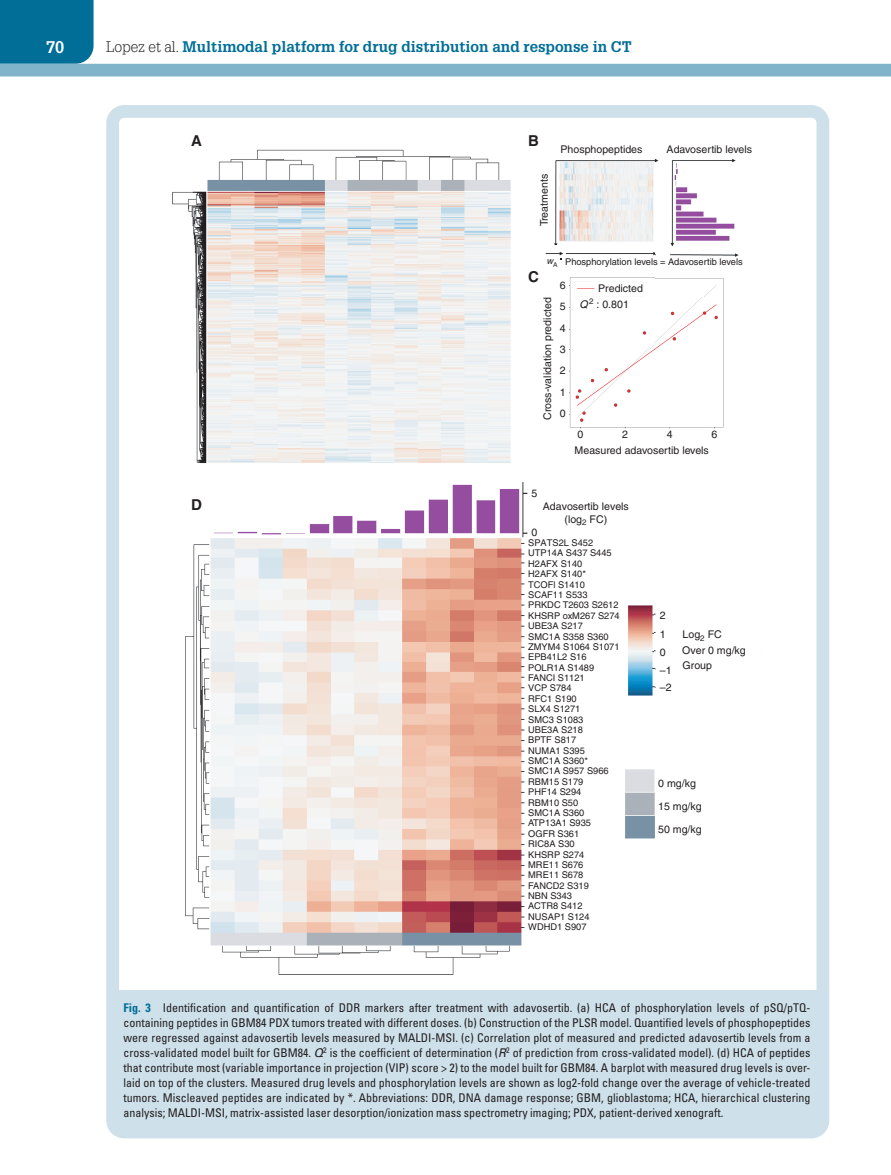
<style>
.page{position:relative;width:891px;height:1175px;background:#fff}
.page>*{position:absolute;margin:0;border:0;box-sizing:border-box;transform-origin:0 0}
.t1{font:700 16.5px "Glypha LT Std";color:#fff}
.t2{font:700 15px "Glypha LT Std";color:#006e96}
.t3{font:700 15px "Helvetica";color:#231f20}
.t4{font:condensed 12px/15px "Univers LT Std";color:#231f20;text-align:justify}
.t5{font:10.65px/21.5px "Helvetica";color:#231f20}
.t6{font:9.3px/10.4px "Helvetica";color:#231f20}
.t7{font:italic 9.3px "Helvetica";color:#231f20}
.s1{font-weight:300;color:#231f20}
.s2{font-style:italic}
.s3{font-weight:700;color:#006e96}
.s4{font-style:italic;font-stretch:normal}
</style>
<div class="page">
<div style="left:0;top:0;width:94px;height:64px;background:#006e96"></div>
<div style="left:0;top:64px;width:891px;height:12px;background:#7fb4ca"></div>
<div style="left:115px;top:990px;width:706px;height:135px;background:#cee0ea"></div>
<img style="left:173px;top:149px;width:566px;height:825px">
<div style="left:106px;top:105px;width:723px;height:1033px;border:13px solid #cee0ea;border-radius:12px"></div>
<h1 class="t1" style="left:46px;top:37px;width:20px">70</h1>
<p class="t2" style="left:106px;top:37px;width:527px"><span class="s1">Lopez et al.</span> Multimodal platform for drug distribution and response in CT</p>
<p class="t3" style="left:191px;top:132px;width:12px">A</p>
<p class="t3" style="left:528px;top:132px;width:12px">B</p>
<p class="t5" style="left:533px;top:226px;width:54px;rotate:-90deg">Treatments</p>
<p class="t5" style="left:561px;top:138px;width:83px">Phosphopeptides</p>
<p class="t5" style="left:667px;top:138px;width:87px">Adavosertib levels</p>
<p class="t7" style="left:546px;top:255px;width:13px">w<sub>A</sub></p>
<p class="t6" style="left:565px;top:257px;width:179px">Phosphorylation levels = Adavosertib levels</p>
<p class="t3" style="left:528px;top:268px;width:12px">C</p>
<p class="t5" style="left:560px;top:274px;width:7px">6</p>
<p class="t5" style="left:579px;top:280px;width:65px;line-height:16.2px;text-indent:19px">Predicted<br><span class="s2">Q</span><sup>2</sup> : 0.801</p>
<p class="t5" style="left:537px;top:420px;width:124px;rotate:-90deg">Cross-validation predicted</p>
<p class="t5" style="left:560px;top:295px;width:7px">5</p>
<p class="t5" style="left:560px;top:317px;width:7px;text-align:justify">4<br>3<br>2<br>1<br>0</p>
<p class="t5" style="left:578px;top:423px;width:7px">0</p>
<p class="t5" style="left:622px;top:423px;width:7px">2</p>
<p class="t5" style="left:667px;top:423px;width:7px">4</p>
<p class="t5" style="left:712px;top:423px;width:7px">6</p>
<p class="t3" style="left:191px;top:495px;width:12px">D</p>
<p class="t5" style="left:531px;top:482px;width:7px">5</p>
<p class="t5" style="left:575px;top:439px;width:136px">Measured adavosertib levels</p>
<p class="t5" style="left:543px;top:500px;width:88px;line-height:12.8px;text-align:center">Adavosertib levels (log<sub>2</sub> FC)</p>
<p class="t5" style="left:531px;top:521px;width:7px">0</p>
<p class="t6" style="left:528px;top:537px;width:85px">SPATS2L S452<br>UTP14A S437 S445</p>
<p class="t6" style="left:528px;top:558px;width:56px">H2AFX S140</p>
<p class="t6" style="left:528px;top:579px;width:58px">TCOFl S1410</p>
<p class="t6" style="left:528px;top:569px;width:59px">H2AFX S140*</p>
<p class="t6" style="left:528px;top:589px;width:61px">SCAF11 S533</p>
<p class="t6" style="left:528px;top:620px;width:56px">UBE3A S217</p>
<p class="t6" style="left:528px;top:652px;width:82px">EPB41L2 S16<br>POLR1A S1489<br>FANCI S1121<br>VCP S784<br>RFC1 S190<br>SLX4 S1271<br>SMC3 S1083<br>UBE3A S218<br>BPTF S817<br>NUMA1 S395<br>SMC1A S360*<br>SMC1A S957 S966<br>RBM15 S179<br>PHF14 S294<br>RBM10 S50<br>SMC1A S360<br>ATP13A1 S935</p>
<p class="t6" style="left:528px;top:600px;width:92px">PRKDC T2603 S2612</p>
<p class="t6" style="left:528px;top:610px;width:93px">KHSRP oxM267 S274</p>
<p class="t6" style="left:528px;top:631px;width:82px">SMC1A S358 S360</p>
<p class="t6" style="left:528px;top:641px;width:93px">ZMYM4 S1064 S1071</p>
<p class="t6" style="left:528px;top:828px;width:63px">OGFR S361<br>RIC8A S30<br>KHSRP S274<br>MRE11 S676<br>MRE11 S678<br>FANCD2 S319<br>NBN S343<br>ACTR8 S412<br>NUSAP1 S124<br>WDHD1 S907</p>
<p class="t5" style="left:660px;top:606px;width:8px;line-height:18.1px">2<br>1</p>
<p class="t5" style="left:660px;top:641px;width:7px">0</p>
<p class="t5" style="left:660px;top:661px;width:13px;line-height:17.1px">–1 –2</p>
<p class="t5" style="left:683px;top:623px;width:41px">Log<sub>2</sub> FC</p>
<p class="t5" style="left:682px;top:639px;width:65px">Over 0 mg/kg</p>
<p class="t5" style="left:683px;top:655px;width:31px">Group</p>
<p class="t5" style="left:658px;top:772px;width:45px;line-height:22.6px">0 mg/kg<br>15 mg/kg<br>50 mg/kg</p>
<p class="t4" style="left:124px;top:1000px;width:689px"><span class="s3">Fig. 3</span> Identification and quantification of DDR markers after treatment with adavosertib. (a) HCA of phosphorylation levels of pSQ/pTQ&shy;containing peptides in GBM84 PDX tumors treated with different doses. (b) Construction of the PLSR model. Quantified levels of phosphopeptides were regressed against adavosertib levels measured by MALDI-MSI. (c) Correlation plot of measured and predicted adavosertib levels from a cross-validated model built for GBM84. <span class="s4">Q</span><sup>2</sup> is the coefficient of determination (<span class="s4">R</span><sup>2</sup> of prediction from cross-validated model). (d) HCA of peptides that contribute most (variable importance in projection (VIP) score &gt; 2) to the model built for GBM84. A barplot with measured drug levels is over&shy;laid on top of the clusters. Measured drug levels and phosphorylation levels are shown as log2-fold change over the average of vehicle-treated tumors. Miscleaved peptides are indicated by *. Abbreviations: DDR, DNA damage response; GBM, glioblastoma; HCA, hierarchical clustering analysis; MALDI-MSI, matrix-assisted laser desorption/ionization mass spectrometry imaging; PDX, patient-derived xenograft.</p>
</div>
